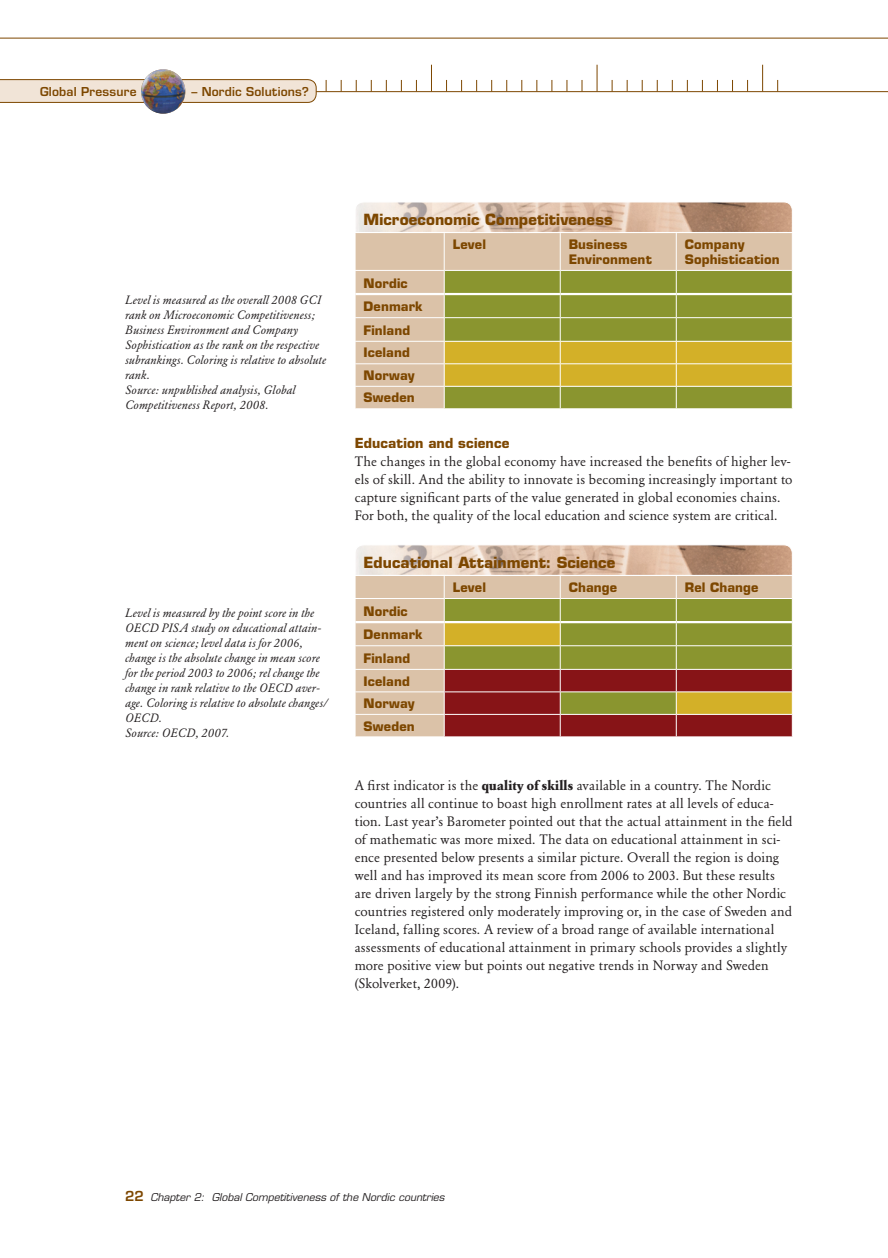
<style>
.page{position:relative;width:888px;height:1258px;background:#fff}
.page>*{position:absolute;margin:0;border:0;box-sizing:border-box;transform-origin:0 0}
.t1{font:700 15px "Eurostile";letter-spacing:.01em;color:#7d4700}
.t2{font:13.5px/18px "Garamond BE";letter-spacing:.01em;color:#231f20}
.t3{font:700 13.5px "Eurostile";letter-spacing:.01em;color:#7d4700}
.t4{font:700 12.75px/23px "Eurostile";letter-spacing:.01em;color:#7d4700}
.t5{font:italic 12px/15px "Garamond BE";letter-spacing:.015em;color:#231f20}
.t6{font:600 12px "Eurostile";letter-spacing:.015em;color:#7d4700}
.t7{font:italic 10.5px "Eurostile LT Std";color:#231f20}
.s1{font-weight:700}
.s2{font-family:"Eurostile";font-weight:600;font-style:normal;font-size:13.5px;color:#7d4700}
</style>
<div class="page">
<svg style="left:0;top:38px;width:888px;height:54px"></svg>
<svg style="left:597px;top:65px;width:1px;height:26px"></svg>
<svg style="left:431px;top:65px;width:1px;height:26px"></svg>
<svg style="left:762px;top:65px;width:1px;height:26px"></svg>
<svg style="left:0;top:79px;width:316px;height:24px;background:#e6d6c4"></svg>
<img style="left:141px;top:69px;width:44px;height:45px;border-radius:22px">
<svg style="left:356px;top:202px;width:436px;height:30px;background:#d5baa7"></svg>
<div style="left:356px;top:233px;width:436px;height:175px;background:#dbc2a8"></div>
<hr style="left:444px;top:233px;width:1px;height:37px;background:#fff">
<hr style="left:560px;top:233px;width:1px;height:37px;background:#fff">
<hr style="left:676px;top:233px;width:1px;height:37px;background:#fff">
<hr style="left:355px;top:270px;width:89px;height:1px;background:#fff">
<hr style="left:444px;top:270px;width:116px;height:1px;background:#fff">
<hr style="left:560px;top:270px;width:116px;height:1px;background:#fff">
<hr style="left:676px;top:270px;width:117px;height:1px;background:#fff">
<hr style="left:355px;top:317px;width:89px;height:1px;background:#fff">
<hr style="left:355px;top:341px;width:89px;height:1px;background:#fff">
<hr style="left:355px;top:363px;width:89px;height:1px;background:#fff">
<hr style="left:355px;top:386px;width:89px;height:1px;background:#fff">
<svg style="left:355px;top:271px;width:1px;height:137px"></svg>
<svg style="left:444px;top:271px;width:349px;height:137px;background:#a5a235"></svg>
<hr style="left:355px;top:293px;width:89px;height:2px;background:#fff">
<hr style="left:444px;top:293px;width:116px;height:2px;background:#fff">
<hr style="left:560px;top:293px;width:116px;height:2px;background:#fff">
<hr style="left:676px;top:293px;width:116px;height:2px;background:#fff">
<svg style="left:355px;top:545px;width:438px;height:191px;background:#b29163"></svg>
<hr style="left:355px;top:621px;width:89px;height:2px;background:#fff">
<hr style="left:444px;top:621px;width:116px;height:2px;background:#fff">
<hr style="left:560px;top:621px;width:116px;height:2px;background:#fff">
<hr style="left:676px;top:621px;width:116px;height:2px;background:#fff">
<p class="t6" style="left:40px;top:84px;width:98px">Global Pressure</p>
<p class="t6" style="left:191px;top:84px;width:119px">– Nordic Solutions?</p>
<p class="t5" style="left:125px;top:293px;width:203px">Level is measured as the overall 2008 GCI rank on Microeconomic Competitiveness; Business Environment and Company Sophistication as the rank on the respective subrankings. Coloring is relative to absolute rank.<br>Source: unpublished analysis, Global Competitiveness Report, 2008.</p>
<p class="t5" style="left:125px;top:606px;width:204px">Level is measured by the point score in the OECD PISA study on educational attain&shy;ment on science; level data is for 2006, change is the absolute change in mean score for the period 2003 to 2006; rel change the change in rank relative to the OECD aver&shy;age. Coloring is relative to absolute changes/ OECD.<br>Source: OECD, 2007.</p>
<p class="t1" style="left:364px;top:210px;width:251px">Microeconomic Competitiveness</p>
<p class="t4" style="left:453px;top:233px;width:35px">Level</p>
<p class="t4" style="left:569px;top:237px;width:85px;line-height:15px">Business<br>Environment</p>
<p class="t4" style="left:685px;top:237px;width:96px;line-height:15px">Company<br>Sophistication</p>
<p class="t4" style="left:364px;top:271px;width:61px">Nordic<br>Denmark<br>Finland<br>Iceland<br>Norway<br>Sweden</p>
<p class="t3" style="left:355px;top:434px;width:156px">Education and science</p>
<p class="t2" style="left:355px;top:452px;width:439px">The changes in the global economy have increased the benefits of higher lev&shy;els of skill. And the ability to innovate is becoming increasingly important to capture significant parts of the value generated in global economies chains.<br>For both, the quality of the local education and science system are critical.</p>
<p class="t1" style="left:364px;top:553px;width:253px">Educational Attainment: Science</p>
<p class="t4" style="left:453px;top:576px;width:35px">Level</p>
<p class="t4" style="left:569px;top:576px;width:50px">Change</p>
<p class="t4" style="left:685px;top:576px;width:75px">Rel Change</p>
<p class="t4" style="left:364px;top:599px;width:61px">Nordic<br>Denmark<br>Finland<br>Iceland<br>Norway<br>Sweden</p>
<p class="t2" style="left:355px;top:776px;width:439px">A first indicator is the <span class="s1">quality of skills</span> available in a country. The Nordic countries all continue to boast high enrollment rates at all levels of educa&shy;tion. Last year’s Barometer pointed out that the actual attainment in the field of mathematic was more mixed. The data on educational attainment in sci&shy;ence presented below presents a similar picture. Overall the region is doing well and has improved its mean score from 2006 to 2003. But these results are driven largely by the strong Finnish performance while the other Nordic countries registered only moderately improving or, in the case of Sweden and Iceland, falling scores. A review of a broad range of available international assessments of educational attainment in primary schools provides a slightly more positive view but points out negative trends in Norway and Sweden (Skolverket, 2009).</p>
<p class="t7" style="left:125px;top:1191px;width:321px"><span class="s2">22</span> Chapter 2: Global Competitiveness of the Nordic countries</p>
</div>
